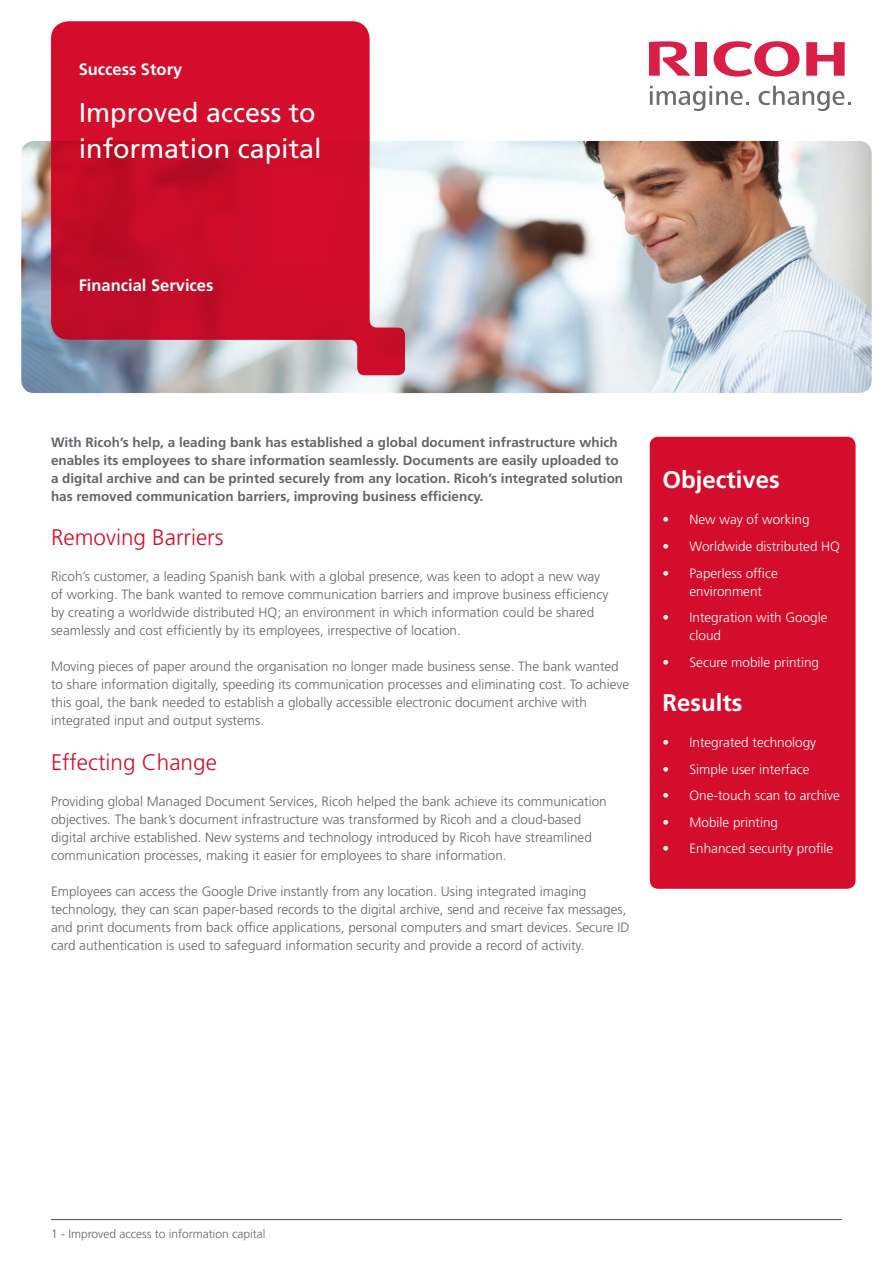
<style>
.page{position:relative;width:893px;height:1263px;background:#fff}
.page>*{position:absolute;margin:0;border:0;box-sizing:border-box;transform-origin:0 0}
.t1{font:27px/36px "Frutiger LT Std";color:#fff}
.t2{font:700 24px "Frutiger LT Std";color:#fff}
.t3{font:300 22.5px "Frutiger LT Std";color:#d30d2b}
.t4{font:700 16.5px "Frutiger LT Std";color:#fff}
.t5{font:300 13.5px/18px "Frutiger LT Std";color:#63656a}
.t6{font:700 13.5px/18px "Frutiger LT Std";color:#63656a}
.t7{font:300 13.5px/18px "Frutiger LT Std";color:#fff}
.t8{font:300 12px "Frutiger LT Std";color:#63656a}
</style>
<div class="page">
<img style="left:21px;top:141px;width:851px;height:252px">
<div style="left:650px;top:437px;width:205px;height:452px;background:#d30d2b;border-radius:9px"></div>
<svg style="left:51px;top:21px;width:354px;height:354px;background:#cc2f48"></svg>
<svg style="left:714px;top:41px;width:86px;height:36px"></svg>
<svg style="left:806px;top:42px;width:39px;height:34px"></svg>
<div style="left:696px;top:42px;width:11px;height:34px;background:#d91e47"></div>
<svg style="left:649px;top:41px;width:42px;height:35px"></svg>
<svg style="left:650px;top:86px;width:99px;height:25px"></svg>
<svg style="left:759px;top:86px;width:92px;height:25px"></svg>
<hr style="left:51px;top:1219px;width:791px;height:1px;background:#4b4c4d">
<p class="t4" style="left:79px;top:60px;width:105px">Success Story</p>
<h1 class="t1" style="left:79px;top:95px;width:245px">Improved access to information capital</h1>
<p class="t4" style="left:79px;top:275px;width:136px">Financial Services</p>
<p class="t6" style="left:51px;top:433px;width:574px">With Ricoh’s help, a leading bank has established a global document infrastructure which enables its employees to share information seamlessly. Documents are easily uploaded to a digital archive and can be printed securely from any location. Ricoh’s integrated solution has removed communication barriers, improving business efficiency.</p>
<h3 class="t3" style="left:51px;top:525px;width:174px">Removing Barriers</h3>
<p class="t5" style="left:51px;top:568px;width:559px">Ricoh’s customer, a leading Spanish bank with a global presence, was keen to adopt a new way of working. The bank wanted to remove communication barriers and improve business efficiency by creating a worldwide distributed HQ; an environment in which information could be shared seamlessly and cost efficiently by its employees, irrespective of location.</p>
<p class="t5" style="left:51px;top:658px;width:580px">Moving pieces of paper around the organisation no longer made business sense. The bank wanted to share information digitally, speeding its communication processes and eliminating cost. To achieve this goal, the bank needed to establish a globally accessible electronic document archive with integrated input and output systems.</p>
<h3 class="t3" style="left:51px;top:749px;width:167px">Effecting Change</h3>
<p class="t5" style="left:51px;top:792px;width:557px">Providing global Managed Document Services, Ricoh helped the bank achieve its communication objectives. The bank’s document infrastructure was transformed by Ricoh and a cloud-based digital archive established. New systems and technology introduced by Ricoh have streamlined communication processes, making it easier for employees to share information.</p>
<p class="t5" style="left:51px;top:882px;width:580px">Employees can access the Google Drive instantly from any location. Using integrated imaging technology, they can scan paper-based records to the digital archive, send and receive fax messages, and print documents from back office applications, personal computers and smart devices. Secure ID card authentication is used to safeguard information security and provide a record of activity.</p>
<h2 class="t2" style="left:662px;top:466px;width:119px">Objectives</h2>
<p class="t7" style="left:662px;top:511px;width:149px">• New way of working</p>
<p class="t7" style="left:662px;top:537px;width:179px">• Worldwide distributed HQ</p>
<p class="t7" style="left:689px;top:564px;width:90px;text-indent:-27px">• Paperless office environment</p>
<p class="t7" style="left:689px;top:608px;width:140px;text-indent:-27px">• Integration with Google cloud</p>
<p class="t7" style="left:662px;top:653px;width:158px">• Secure mobile printing</p>
<h2 class="t2" style="left:662px;top:689px;width:81px">Results</h2>
<p class="t7" style="left:662px;top:733px;width:155px">• Integrated technology</p>
<p class="t7" style="left:662px;top:760px;width:148px">• Simple user interface</p>
<p class="t7" style="left:662px;top:786px;width:179px">• One-touch scan to archive</p>
<p class="t7" style="left:662px;top:813px;width:117px">• Mobile printing</p>
<p class="t7" style="left:662px;top:839px;width:172px">• Enhanced security profile</p>
<p class="t8" style="left:51px;top:1227px;width:216px">1 - Improved access to information capital</p>
</div>
